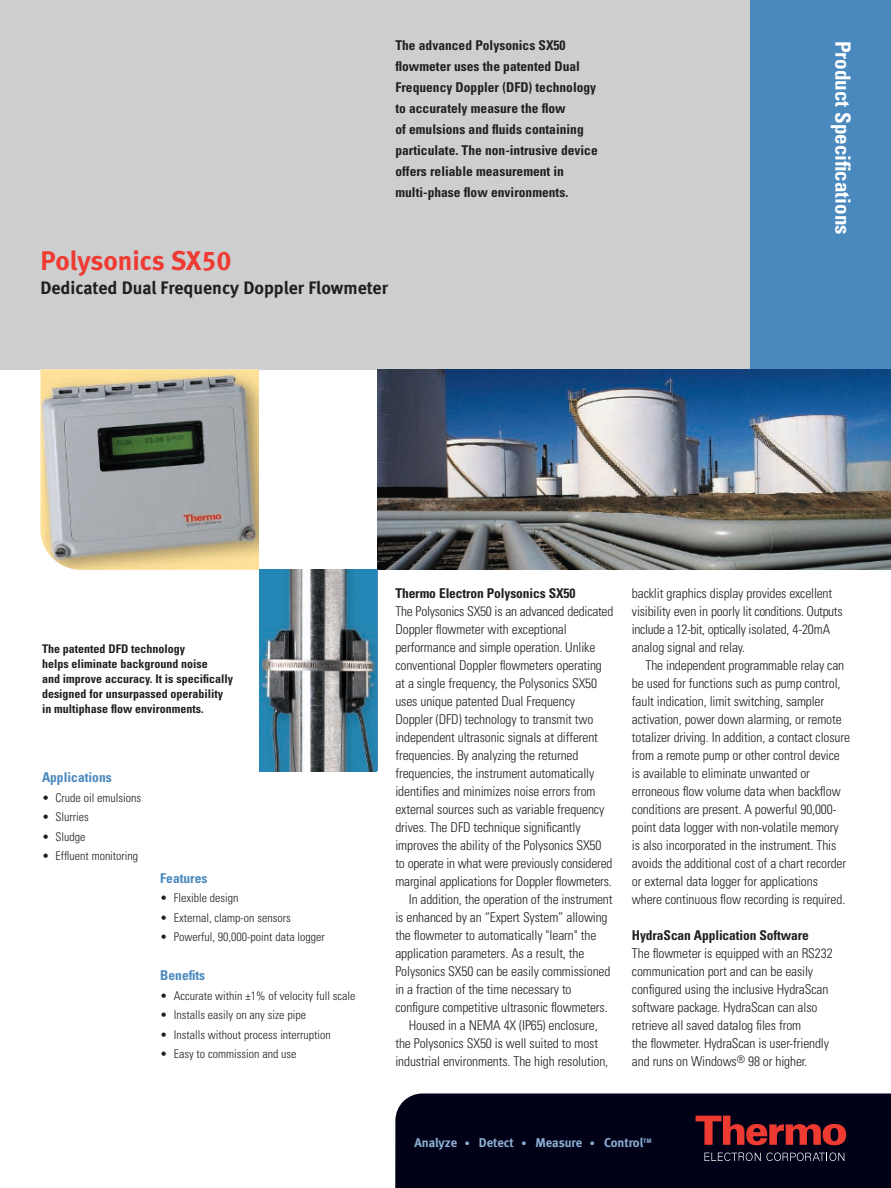
<style>
.page{position:relative;width:891px;height:1188px;background:#fff}
.page>*{position:absolute;margin:0;border:0;box-sizing:border-box;transform-origin:0 0}
.t1{font:27px "Meta Bold LF";color:#ee3b32}
.t2{font:700 condensed 21px "Univers";color:#fff}
.t3{font:18px "Meta Bold LF";color:#231f20}
.t4{font:300 condensed 13.5px/18px "Univers";letter-spacing:-.01em;color:#231f20}
.t5{font:700 condensed 13.5px/21px "Univers";color:#231f20}
.t6{font:700 condensed 13.5px "Univers";color:#4a89be}
.t7{font:12.75px "Meta Bold LF";letter-spacing:-.005em;color:#8dafd5}
.t8{font:300 condensed 12px "Univers";color:#231f20}
.t9{font:700 condensed 12px/15px "Univers";color:#231f20}
.s1{font-size:10.5px}
</style>
<div class="page">
<div style="left:0;top:0;width:891px;height:370px;background:#cdced0"></div>
<div style="left:750px;top:0;width:141px;height:370px;background:#4a89be"></div>
<img style="left:377px;top:370px;width:514px;height:200px">
<img style="left:259px;top:570px;width:118px;height:201px">
<img style="left:40px;top:370px;width:219px;height:200px">
<div style="left:395px;top:1094px;width:496px;height:94px;background:#000117"></div>
<svg style="left:696px;top:1116px;width:150px;height:29px;background:#701c23"></svg>
<svg style="left:767px;top:1153px;width:77px;height:8px"></svg>
<svg style="left:704px;top:1152px;width:57px;height:9px"></svg>
<p class="t5" style="left:395px;top:36px;width:204px">The advanced Polysonics SX50 flowmeter uses the patented Dual Frequency Doppler (DFD) technology to accurately measure the flow<br>of emulsions and fluids containing particulate. The non-intrusive device offers reliable measurement in multi-phase flow environments.</p>
<h1 class="t1" style="left:40px;top:251px;width:193px">Polysonics SX50</h1>
<h3 class="t3" style="left:40px;top:281px;width:349px">Dedicated Dual Frequency Doppler Flowmeter</h3>
<h2 class="t2" style="left:851px;top:40px;width:195px;rotate:90deg">Product Specifications</h2>
<p class="t9" style="left:42px;top:642px;width:193px">The patented DFD technology<br>helps eliminate background noise<br>and improve accuracy. It is specifically designed for unsurpassed operability in multiphase flow environments.</p>
<p class="t6" style="left:42px;top:773px;width:71px">Applications</p>
<p class="t8" style="left:42px;top:793px;width:101px">• Crude oil emulsions</p>
<p class="t8" style="left:42px;top:813px;width:48px">• Slurries</p>
<p class="t8" style="left:42px;top:832px;width:45px">• Sludge</p>
<p class="t8" style="left:42px;top:852px;width:98px">• Effluent monitoring</p>
<p class="t6" style="left:160px;top:873px;width:49px">Features</p>
<p class="t8" style="left:160px;top:894px;width:80px">• Flexible design</p>
<p class="t8" style="left:160px;top:913px;width:132px">• External, clamp-on sensors</p>
<p class="t8" style="left:160px;top:933px;width:166px">• Powerful, 90,000-point data logger</p>
<p class="t6" style="left:160px;top:971px;width:46px">Benefits</p>
<p class="t8" style="left:160px;top:991px;width:197px">• Accurate within ±1% of velocity full scale</p>
<p class="t8" style="left:160px;top:1011px;width:147px">• Installs easily on any size pipe</p>
<p class="t8" style="left:160px;top:1030px;width:172px">• Installs without process interruption</p>
<p class="t8" style="left:160px;top:1050px;width:138px">• Easy to commission and use</p>
<p class="t5" style="left:395px;top:584px;width:181px">Thermo Electron Polysonics SX50</p>
<p class="t4" style="left:395px;top:603px;width:219px">The Polysonics SX50 is an advanced dedicated</p>
<p class="t4" style="left:395px;top:621px;width:173px">Doppler flowmeter with exceptional</p>
<p class="t4" style="left:395px;top:639px;width:202px">performance and simple operation. Unlike</p>
<p class="t4" style="left:395px;top:657px;width:208px">conventional Doppler flowmeters operating</p>
<p class="t4" style="left:395px;top:675px;width:203px">at a single frequency, the Polysonics SX50</p>
<p class="t4" style="left:395px;top:693px;width:181px">uses unique patented Dual Frequency</p>
<p class="t4" style="left:395px;top:711px;width:200px">Doppler (DFD) technology to transmit two</p>
<p class="t4" style="left:395px;top:729px;width:204px">independent ultrasonic signals at different</p>
<p class="t4" style="left:395px;top:747px;width:185px">frequencies. By analyzing the returned</p>
<p class="t4" style="left:395px;top:765px;width:200px">frequencies, the instrument automatically</p>
<p class="t4" style="left:395px;top:783px;width:202px">identifies and minimizes noise errors from</p>
<p class="t4" style="left:395px;top:801px;width:210px">external sources such as variable frequency</p>
<p class="t4" style="left:395px;top:819px;width:187px">drives. The DFD technique significantly</p>
<p class="t4" style="left:395px;top:837px;width:208px">improves the ability of the Polysonics SX50</p>
<p class="t4" style="left:395px;top:855px;width:218px">to operate in what were previously considered</p>
<p class="t4" style="left:395px;top:873px;width:218px">marginal applications for Doppler flowmeters.</p>
<p class="t4" style="left:409px;top:891px;width:205px">In addition, the operation of the instrument</p>
<p class="t4" style="left:395px;top:909px;width:214px">is enhanced by an “Expert System” allowing</p>
<p class="t4" style="left:395px;top:927px;width:202px">the flowmeter to automatically "learn" the</p>
<p class="t4" style="left:395px;top:945px;width:191px">application parameters. As a result, the</p>
<p class="t4" style="left:395px;top:963px;width:216px">Polysonics SX50 can be easily commissioned</p>
<p class="t4" style="left:395px;top:981px;width:178px">in a fraction of the time necessary to</p>
<p class="t4" style="left:395px;top:999px;width:214px">configure competitive ultrasonic flowmeters.</p>
<p class="t4" style="left:409px;top:1017px;width:190px">Housed in a NEMA 4X (IP65) enclosure,</p>
<p class="t4" style="left:395px;top:1035px;width:204px">the Polysonics SX50 is well suited to most</p>
<p class="t4" style="left:395px;top:1053px;width:214px">industrial environments. The high resolution,</p>
<p class="t4" style="left:632px;top:585px;width:212px">backlit graphics display provides excellent visibility even in poorly lit conditions. Outputs include a 12-bit, optically isolated, 4-20mA analog signal and relay.</p>
<p class="t4" style="left:632px;top:657px;width:220px;text-indent:14px">The independent programmable relay can be used for functions such as pump control, fault indication, limit switching, sampler activation, power down alarming, or remote totalizer driving. In addition, a contact closure from a remote pump or other control device is available to eliminate unwanted or erroneous flow volume data when backflow conditions are present. A powerful 90,000- point data logger with non-volatile memory is also incorporated in the instrument. This avoids the additional cost of a chart recorder or external data logger for applications where continuous flow recording is required.</p>
<p class="t5" style="left:632px;top:926px;width:178px">HydraScan Application Software</p>
<p class="t4" style="left:632px;top:945px;width:202px">The flowmeter is equipped with an RS232 communication port and can be easily configured using the inclusive HydraScan software package. HydraScan can also retrieve all saved datalog files from<br>the flowmeter. HydraScan is user-friendly and runs on Windows<sup>®</sup> 98 or higher.</p>
<p class="t7" style="left:414px;top:1139px;width:239px">Analyze <span class="s1">•</span> Detect <span class="s1">•</span> Measure <span class="s1">•</span> Control<sup>TM</sup></p>
</div>
